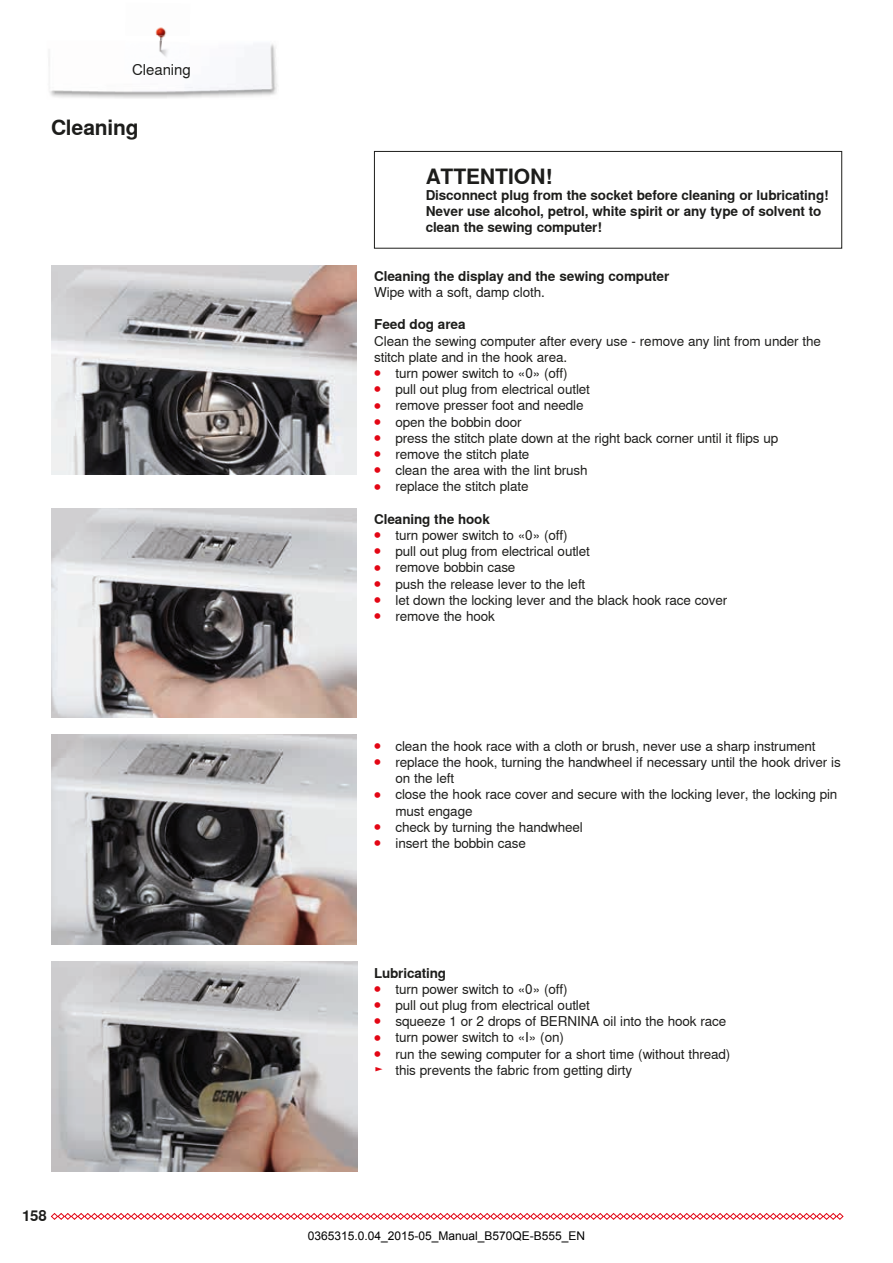
<style>
.page{position:relative;width:893px;height:1263px;background:#fff}
.page>*{position:absolute;margin:0;border:0;box-sizing:border-box;transform-origin:0 0}
.t1{font:700 21px "Nimbus Sans Global";letter-spacing:-.01em;color:#1d1d1b}
.t2{font:15px "Nimbus Sans Global";letter-spacing:-.005em;color:#1d1d1b}
.t3{font:700 15px "Nimbus Sans Global";color:#1d1d1b}
.t4{font:13.5px/16.2px "Nimbus Sans Global";letter-spacing:-.01em;color:#1d1d1b}
.t5{font:700 13.5px/16.2px "Nimbus Sans Global";letter-spacing:-.01em;color:#1d1d1b}
.t6{font:12px "Arial";color:#000}
.s1{font-weight:700;font-size:12px;color:#e30614}
.s2{font-weight:700}
.s3{color:#e30614}
</style>
<div class="page">
<svg style="left:51px;top:1213px;width:793px;height:7px"></svg>
<img style="left:49px;top:44px;width:228px;height:54px">
<img style="left:125px;top:27px;width:65px;height:48px">
<img style="left:51px;top:265px;width:306px;height:210px">
<img style="left:51px;top:508px;width:306px;height:210px">
<img style="left:52px;top:961px;width:305px;height:210px">
<img style="left:51px;top:734px;width:305px;height:210px">
<div style="left:374px;top:151px;width:468px;height:97px;border:1px solid #1d1d1b"></div>
<p class="t2" style="left:132px;top:61px;width:60px">Cleaning</p>
<h1 class="t1" style="left:51px;top:115px;width:89px">Cleaning</h1>
<p class="t3" style="left:22px;top:1207px;width:26px">158</p>
<h1 class="t1" style="left:426px;top:164px;width:128px">ATTENTION!</h1>
<p class="t5" style="left:426px;top:187px;width:404px">Disconnect plug from the socket before cleaning or lubricating!<br>Never use alcohol, petrol, white spirit or any type of solvent to clean the sewing computer!</p>
<p class="t5" style="left:374px;top:268px;width:297px">Cleaning the display and the sewing computer</p>
<p class="t4" style="left:374px;top:284px;width:172px">Wipe with a soft, damp cloth.</p>
<p class="t5" style="left:374px;top:317px;width:93px">Feed dog area</p>
<p class="t4" style="left:374px;top:333px;width:448px">Clean the sewing computer after every use - remove any lint from under the stitch plate and in the hook area.<br><span class="s1">⦁</span> turn power switch to «0» (off)<br><span class="s1">⦁</span> pull out plug from electrical outlet<br><span class="s1">⦁</span> remove presser foot and needle<br><span class="s1">⦁</span> open the bobbin door<br><span class="s1">⦁</span> press the stitch plate down at the right back corner until it flips up<br><span class="s1">⦁</span> remove the stitch plate<br><span class="s1">⦁</span> clean the area with the lint brush<br><span class="s1">⦁</span> replace the stitch plate</p>
<p class="t4" style="left:374px;top:511px;width:355px"><span class="s2">Cleaning the hook<br></span><span class="s1">⦁</span> turn power switch to «0» (off)<br><span class="s1">⦁</span> pull out plug from electrical outlet<br><span class="s1">⦁</span> remove bobbin case<br><span class="s1">⦁</span> push the release lever to the left<br><span class="s1">⦁</span> let down the locking lever and the black hook race cover <span class="s1">⦁</span> remove the hook</p>
<p class="t4" style="left:374px;top:738px;width:443px"><span class="s1">⦁</span> clean the hook race with a cloth or brush, never use a sharp instrument</p>
<p class="t4" style="left:374px;top:754px;width:468px"><span class="s1">⦁</span> replace the hook, turning the handwheel if necessary until the hook driver is</p>
<p class="t4" style="left:395px;top:770px;width:60px">on the left</p>
<p class="t4" style="left:374px;top:786px;width:465px"><span class="s1">⦁</span> close the hook race cover and secure with the locking lever, the locking pin</p>
<p class="t4" style="left:395px;top:803px;width:79px">must engage</p>
<p class="t4" style="left:374px;top:819px;width:210px"><span class="s1">⦁</span> check by turning the handwheel</p>
<p class="t4" style="left:374px;top:835px;width:153px"><span class="s1">⦁</span> insert the bobbin case</p>
<p class="t4" style="left:374px;top:965px;width:358px"><span class="s2">Lubricating<br></span><span class="s1">⦁</span> turn power switch to «0» (off)<br><span class="s1">⦁</span> pull out plug from electrical outlet<br><span class="s1">⦁</span> squeeze 1 or 2 drops of BERNINA oil into the hook race <span class="s1">⦁</span> turn power switch to «I» (on)<br><span class="s1">⦁</span> run the sewing computer for a short time (without thread) <span class="s3">►</span> this prevents the fabric from getting dirty</p>
<p class="t6" style="left:308px;top:1227px;width:279px">0365315.0.04_2015-05_Manual_B570QE-B555_EN</p>
</div>
